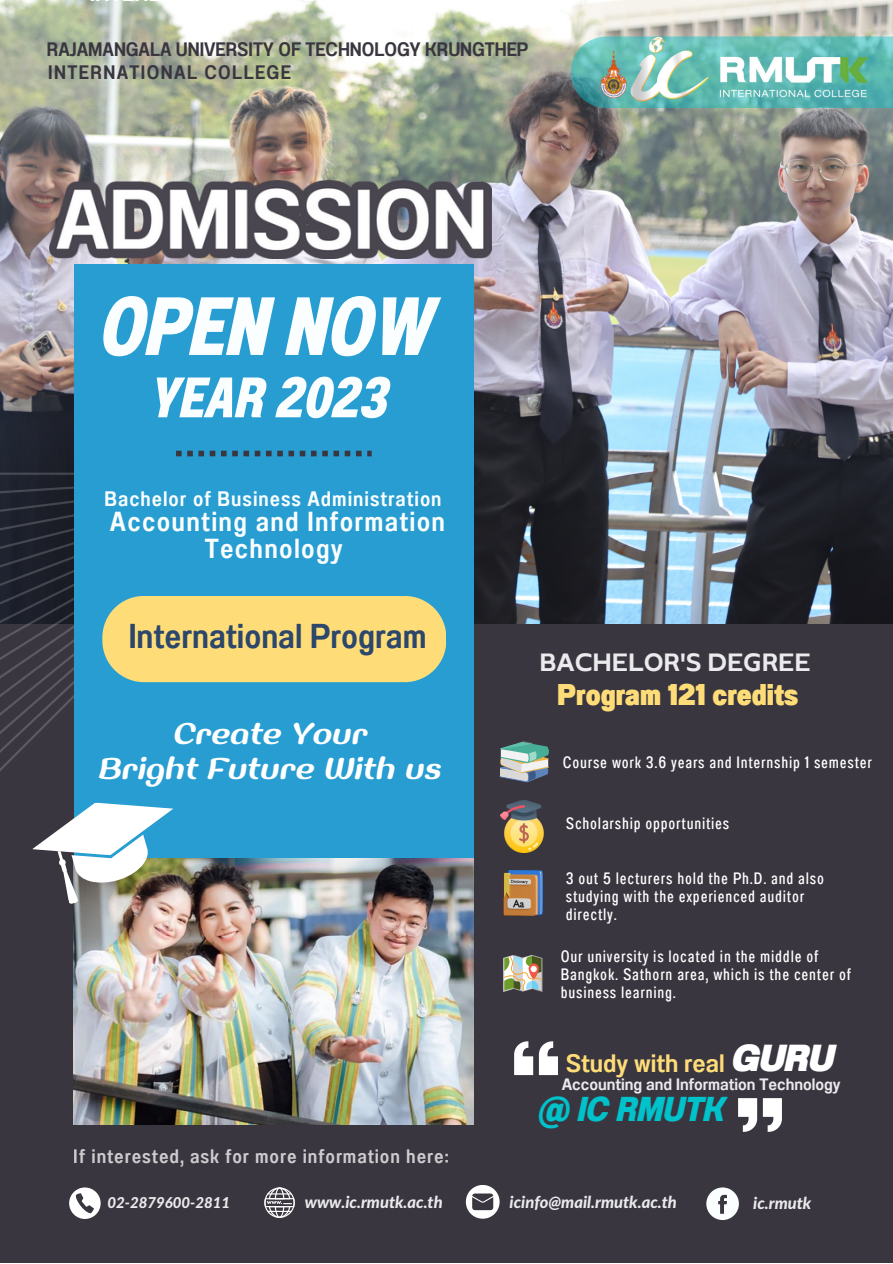
<style>
.page{position:relative;width:893px;height:1264px;background:#fff}
.page>*{position:absolute;margin:0;border:0;box-sizing:border-box;transform-origin:0 0}
.t1{font:82.35px "Anantason Extra Bold Wd 50 It";color:#fafeff}
.t2{font:56.85px "Anantason Extra Bold Wd 50 It";color:#fafeff}
.t3{font:37.5px "Anantason Black Wd 87 It";color:#fff}
.t4{font:34.5px "Anantason Semi Bold Wd 75";color:#2c476b}
.t5{font:34.5px "Anantason Extra Bold Wd 75 It";color:#00c2cb}
.t6{font:italic 600 30px/34.8px "Jella";color:#fff;text-align:center}
.t7{font:30px "Anantason Black Wd 75";color:#fedd79}
.t8{font:600 30px "Boriboon";color:#ebebed}
.t9{font:27.45px/27px "Anantason Semi Bold Wd 75";letter-spacing:.045em;color:#fafeff;text-align:center}
.t10{font:25.2px "Anantason Semi Bold Wd 87";color:#fedd79}
.t11{font:21px "Anantason Semi Bold Wd 75";letter-spacing:.045em;color:#fafeff}
.t12{font:19.5px "Anantason Semi Bold Wd 75";color:#3a3640}
.t13{font:19.5px "Anantason Semi Bold Wd 75";letter-spacing:.045em;color:#fff}
.t14{font:19.5px "Anantason Semi Bold Wd 75";letter-spacing:.075em;color:#3a3640}
.t15{font:16.5px/18px "Anantason Medium Wd 50";letter-spacing:.045em;color:#fff}
.t16{font:italic 800 16.5px "Lato";color:#ebebed}
.t17{font:16.5px "Anantason Semi Bold Wd 87";color:#ebebed}
.t18{font:italic 800 15px "Lato";color:#ebebed}
</style>
<div class="page">
<div style="left:0;top:0;width:892px;height:1262px;background:#3a3640"></div>
<img style="left:0;top:0;width:892px;height:623px">
<svg style="left:0;top:472px;width:74px;height:566px"></svg>
<div style="left:74px;top:264px;width:399px;height:670px;background:#289dd2"></div>
<img style="left:74px;top:858px;width:399px;height:266px">
<svg style="left:176px;top:451px;width:195px;height:5px"></svg>
<svg style="left:69px;top:1187px;width:32px;height:31px"></svg>
<svg style="left:706px;top:1187px;width:32px;height:32px"></svg>
<svg style="left:264px;top:1187px;width:31px;height:30px"></svg>
<div style="left:102px;top:596px;width:344px;height:86px;background:#fedd79"></div>
<svg style="left:499px;top:742px;width:50px;height:40px;background:#92aba7"></svg>
<svg style="left:503px;top:955px;width:39px;height:36px"></svg>
<svg style="left:528px;top:963px;width:10px;height:15px"></svg>
<svg style="left:530px;top:965px;width:6px;height:7px"></svg>
<svg style="left:738px;top:1098px;width:43px;height:33px"></svg>
<svg style="left:25px;top:782px;width:156px;height:122px"></svg>
<svg style="left:466px;top:1185px;width:33px;height:33px"></svg>
<svg style="left:570px;top:36px;width:322px;height:72px;background:#6ba7a1"></svg>
<img style="left:584px;top:32px;width:301px;height:81px">
<img style="left:501px;top:801px;width:42px;height:51px">
<img style="left:503px;top:870px;width:39px;height:45px">
<svg style="left:514px;top:1041px;width:44px;height:34px"></svg>
<img style="left:50px;top:181px;width:441px;height:77px">
<p class="t12" style="left:47px;top:38px;width:483px">RAJAMANGALA UNIVERSITY OF TECHNOLOGY KRUNGTHEP</p>
<p class="t14" style="left:48px;top:61px;width:244px">INTERNATIONAL COLLEGE</p>
<h1 class="t1" style="left:96px;top:278px;width:335px">OPEN NOW</h1>
<h2 class="t2" style="left:148px;top:364px;width:239px">YEAR 2023</h2>
<p class="t11" style="left:104px;top:486px;width:338px">Bachelor of Business Administration</p>
<h3 class="t9" style="left:110px;top:507px;width:336px">Accounting and Information<br>Technology</h3>
<h3 class="t4" style="left:129px;top:616px;width:299px">International Program</h3>
<h3 class="t6" style="left:99px;top:719px;width:344px">Create Your<br>Bright Future With us</h3>
<p class="t13" style="left:74px;top:1145px;width:376px">If interested, ask for more information here:</p>
<p class="t18" style="left:107px;top:1195px;width:124px">02-2879600-2811</p>
<p class="t16" style="left:305px;top:1194px;width:139px">www.ic.rmutk.ac.th</p>
<h3 class="t8" style="left:539px;top:643px;width:273px">BACHELOR'S DEGREE</h3>
<h3 class="t7" style="left:557px;top:677px;width:242px">Program 121 credits</h3>
<p class="t15" style="left:563px;top:753px;width:311px">Course work 3.6 years and Internship 1 semester</p>
<p class="t15" style="left:565px;top:814px;width:165px">Scholarship opportunities</p>
<p class="t15" style="left:565px;top:869px;width:260px">3 out 5 lecturers hold the Ph.D. and also studying with the experienced auditor directly.</p>
<p class="t15" style="left:560px;top:947px;width:292px">Our university is located in the middle of<br>Bangkok. Sathorn area, which is the center of business learning.</p>
<h3 class="t3" style="left:730px;top:1035px;width:104px">GURU</h3>
<h3 class="t10" style="left:565px;top:1048px;width:160px">Study with real</h3>
<p class="t17" style="left:561px;top:1074px;width:280px">Accounting and Information Technology</p>
<h3 class="t5" style="left:536px;top:1088px;width:188px">@ IC RMUTK</h3>
<p class="t16" style="left:509px;top:1195px;width:169px">icinfo@mail.rmutk.ac.th</p>
<p class="t16" style="left:753px;top:1195px;width:60px">ic.rmutk</p>
</div>
